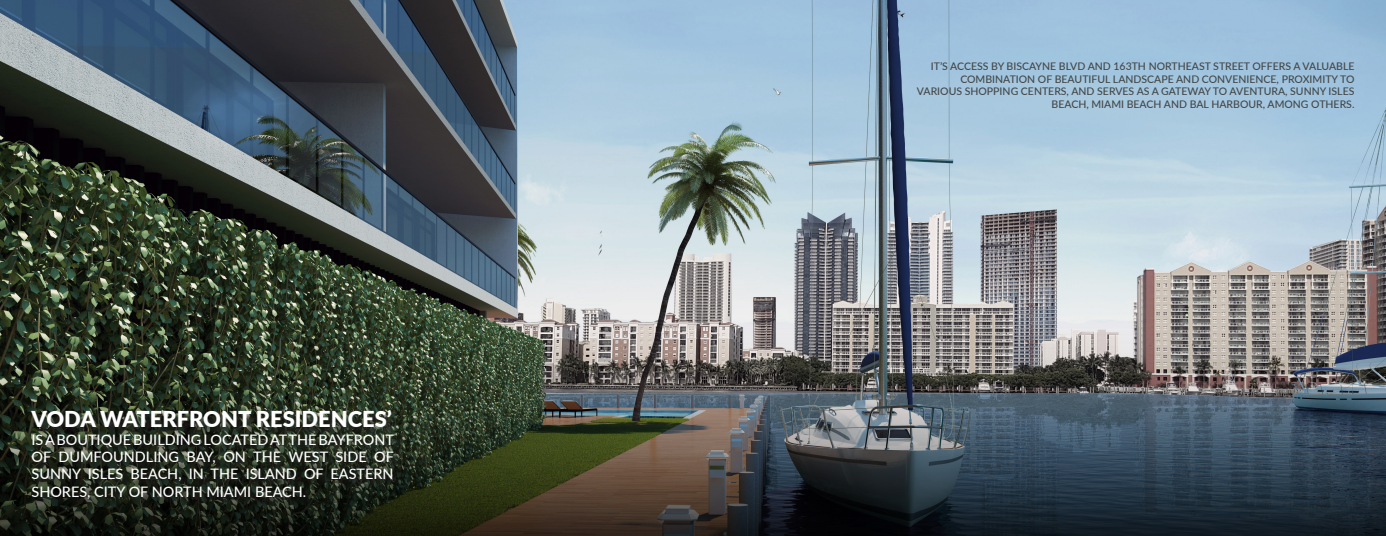
<style>
.page{position:relative;width:1386px;height:536px;background:#fff}
.page>*{position:absolute;margin:0;border:0;box-sizing:border-box;transform-origin:0 0}
.t1{font:900 21.88px "Lato";color:#fff}
.t2{font:500 14.44px/17.3px "Lato";color:#fff;text-align:justify}
.t3{font:500 10.5px/12.6px "Lato";color:#434747;text-align:right}
</style>
<div class="page">
<img style="left:0;top:0;width:1386px;height:318px">
<img style="left:0;top:318px;width:1386px;height:218px">
<div style="left:33px;top:411px;width:369px;height:95px;background:#231f20;opacity:.75"></div>
<h1 class="t1" style="left:32px;top:403px;width:362px">VODA WATERFRONT RESIDENCES’</h1>
<h2 class="t2" style="left:32px;top:430px;width:364px">IS A BOUTIQUE BUILDING LOCATED AT THE BAYFRONT OF DUMFOUNDLING BAY, ON THE WEST SIDE OF SUNNY ISLES BEACH, IN THE ISLAND OF EASTERN SHORES, CITY OF NORTH MIAMI BEACH.</h2>
<p class="t3" style="left:917px;top:60px;width:439px">IT’S ACCESS BY BISCAYNE BLVD AND 163TH NORTHEAST STREET OFFERS A VALUABLE COMBINATION OF BEAUTIFUL LANDSCAPE AND CONVENIENCE, PROXIMITY TO VARIOUS SHOPPING CENTERS, AND SERVES AS A GATEWAY TO AVENTURA, SUNNY ISLES BEACH, MIAMI BEACH AND BAL HARBOUR, AMONG OTHERS.</p>
</div>
